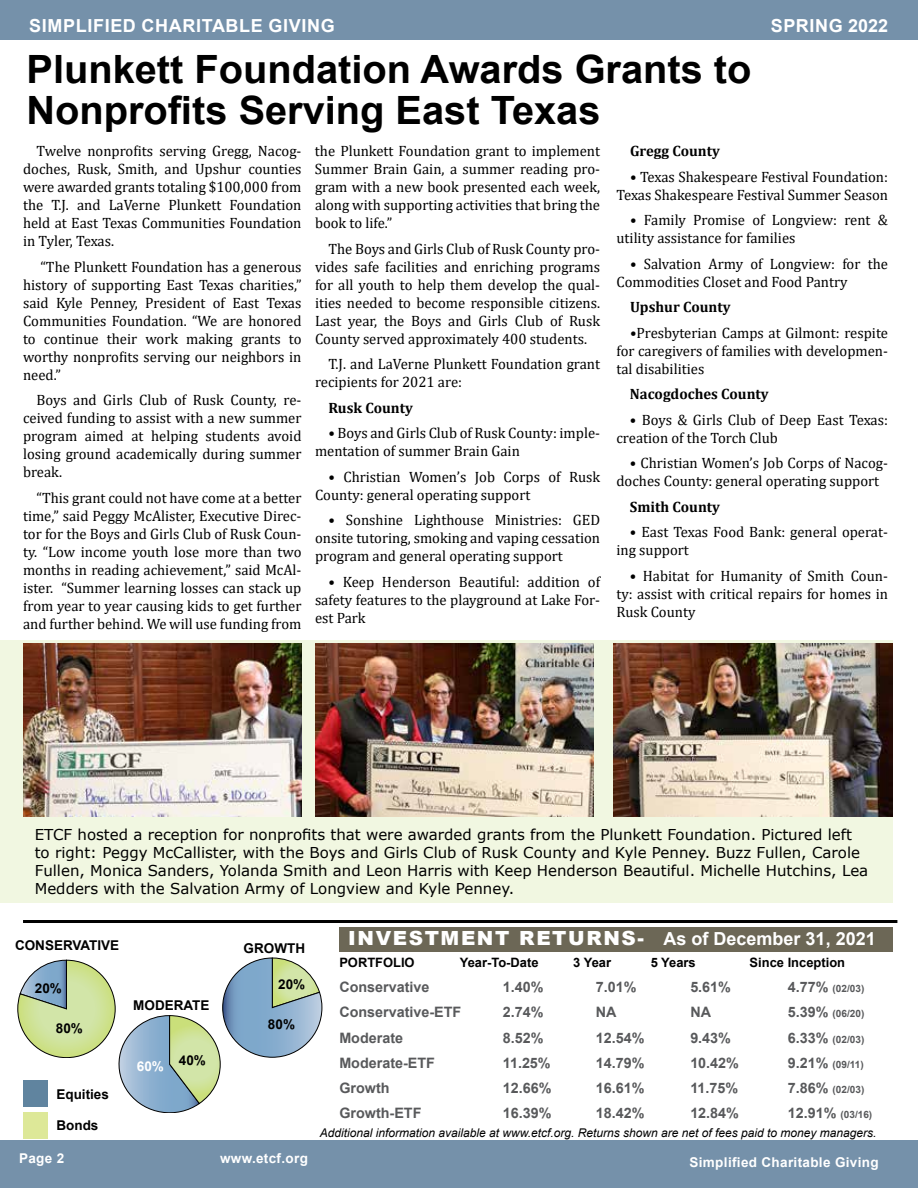
<style>
.page{position:relative;width:918px;height:1188px;background:#fff}
.page>*{position:absolute;margin:0;border:0;box-sizing:border-box;transform-origin:0 0}
.t1{font:700 39px/40.5px "Arial";color:#000}
.t2{font:700 18px "Arial";color:#fff}
.t3{font:700 18px "Arial";letter-spacing:.035em;color:#fff}
.t4{font:15px/18px "Cambria";color:#000;text-align:justify}
.t5{font:15px/18px "Verdana";color:#000}
.t6{font:700 15px "Cambria";color:#000}
.t7{font:700 14.4px "Arial";color:#58595b}
.t8{font:700 13.5px "Arial";color:#000}
.t9{font:700 13.5px "Arial";letter-spacing:.025em;color:#fff}
.t10{font:700 12.9px "Arial";color:#000}
.t11{font:italic 12px "Arial";color:#000}
.t12{font:700 10.05px "Arial";color:#58595b}
.s1{font-weight:900;font-size:19.5px}
.s2{font-size:14.4px}
</style>
<div class="page">
<div style="left:0;top:0;width:918px;height:40px;background:#7591aa"></div>
<div style="left:0;top:1141px;width:918px;height:47px;background:#7591aa"></div>
<hr style="left:23px;top:920px;width:874px;height:3px;background:#000">
<div style="left:23px;top:1112px;width:24px;height:27px;background:#dde898"></div>
<div style="left:339px;top:927px;width:554px;height:24px;background:#6c6756"></div>
<svg style="left:18px;top:958px;width:304px;height:161px"></svg>
<div style="left:0;top:641px;width:892px;height:262px;background:#f1f7e1"></div>
<img style="left:23px;top:643px;width:278px;height:174px">
<img style="left:614px;top:643px;width:278px;height:174px">
<img style="left:315px;top:643px;width:278px;height:174px">
<p class="t3" style="left:29px;top:13px;width:307px">SIMPLIFIED CHARITABLE GIVING</p>
<p class="t3" style="left:771px;top:13px;width:119px">SPRING 2022</p>
<h1 class="t1" style="left:27px;top:50px;width:726px">Plunkett Foundation Awards Grants to<br>Nonprofits Serving East Texas</h1>
<p class="t4" style="left:23px;top:142px;width:280px;text-indent:14px">Twelve nonprofits serving Gregg, Nacog&shy;doches, Rusk, Smith, and Upshur counties were awarded grants totaling $100,000 from the T.J. and LaVerne Plunkett Foundation held at East Texas Communities Foundation in Tyler, Texas.</p>
<p class="t4" style="left:23px;top:258px;width:280px;text-indent:17px">“The Plunkett Foundation has a generous history of supporting East Texas charities,” said Kyle Penney, President of East Texas Communities Foundation. “We are honored to continue their work making grants to worthy nonprofits serving our neighbors in need.”</p>
<p class="t4" style="left:23px;top:391px;width:280px;text-indent:13px">Boys and Girls Club of Rusk County, re&shy;ceived funding to assist with a new summer program aimed at helping students avoid losing ground academically during summer break.</p>
<p class="t4" style="left:23px;top:489px;width:280px;text-indent:13px">“This grant could not have come at a better time,” said Peggy McAlister, Executive Direc&shy;tor for the Boys and Girls Club of Rusk Coun&shy;ty. “Low income youth lose more than two months in reading achievement,” said McAl&shy;ister. “Summer learning losses can stack up from year to year causing kids to get further and further behind. We will use funding from</p>
<p class="t4" style="left:315px;top:142px;width:287px">the Plunkett Foundation grant to implement Summer Brain Gain, a summer reading pro&shy;gram with a new book presented each week, along with supporting activities that bring the book to life.”</p>
<p class="t4" style="left:315px;top:240px;width:287px;text-indent:13px">The Boys and Girls Club of Rusk County pro&shy;vides safe facilities and enriching programs for all youth to help them develop the qual&shy;ities needed to become responsible citizens.<br>Last year, the Boys and Girls Club of Rusk County served approximately 400 students.</p>
<p class="t4" style="left:315px;top:355px;width:287px;text-indent:13px">T.J. and LaVerne Plunkett Foundation grant recipients for 2021 are:</p>
<p class="t6" style="left:328px;top:397px;width:86px">Rusk County</p>
<p class="t4" style="left:315px;top:424px;width:287px;text-indent:13px">• Boys and Girls Club of Rusk County: imple&shy;mentation of summer Brain Gain</p>
<p class="t4" style="left:315px;top:468px;width:287px;text-indent:13px">• Christian Women’s Job Corps of Rusk<br>County: general operating support</p>
<p class="t4" style="left:315px;top:511px;width:287px;text-indent:13px">• Sonshine Lighthouse Ministries: GED onsite tutoring, smoking and vaping cessation program and general operating support</p>
<p class="t4" style="left:315px;top:573px;width:287px;text-indent:13px">• Keep Henderson Beautiful: addition of safety features to the playground at Lake For&shy;est Park</p>
<p class="t6" style="left:630px;top:141px;width:91px">Gregg County</p>
<p class="t4" style="left:617px;top:168px;width:273px;text-align:right">• Texas Shakespeare Festival Foundation:<br>Texas Shakespeare Festival Summer Season</p>
<p class="t4" style="left:617px;top:211px;width:273px;text-indent:13px">• Family Promise of Longview: rent &amp; utility assistance for families</p>
<p class="t4" style="left:617px;top:255px;width:273px;text-indent:13px">• Salvation Army of Longview: for the<br>Commodities Closet and Food Pantry</p>
<p class="t6" style="left:630px;top:297px;width:102px">Upshur County</p>
<p class="t4" style="left:616px;top:324px;width:273px;text-indent:14px">•Presbyterian Camps at Gilmont: respite for caregivers of families with developmen&shy;tal disabilities</p>
<p class="t6" style="left:630px;top:384px;width:140px">Nacogdoches County</p>
<p class="t4" style="left:616px;top:411px;width:273px;text-indent:13px">• Boys &amp; Girls Club of Deep East Texas: creation of the Torch Club</p>
<p class="t4" style="left:616px;top:454px;width:273px;text-indent:13px">• Christian Women’s Job Corps of Nacog&shy;doches County: general operating support</p>
<p class="t6" style="left:630px;top:496px;width:92px">Smith County</p>
<p class="t4" style="left:616px;top:523px;width:273px;text-indent:13px">• East Texas Food Bank: general operat&shy;ing support</p>
<p class="t4" style="left:616px;top:567px;width:273px;text-indent:13px">• Habitat for Humanity of Smith Coun&shy;ty: assist with critical repairs for homes in Rusk County</p>
<p class="t5" style="left:35px;top:826px;width:835px">ETCF hosted a reception for nonprofits that were awarded grants from the Plunkett Foundation. Pictured left to right: Peggy McCallister, with the Boys and Girls Club of Rusk County and Kyle Penney. Buzz Fullen, Carole Fullen, Monica Sanders, Yolanda Smith and Leon Harris with Keep Henderson Beautiful. Michelle Hutchins, Lea Medders with the Salvation Army of Longview and Kyle Penney.</p>
<p class="t8" style="left:15px;top:936px;width:106px">CONSERVATIVE</p>
<p class="t8" style="left:244px;top:939px;width:63px">GROWTH</p>
<p class="t8" style="left:278px;top:975px;width:29px">20%</p>
<p class="t8" style="left:268px;top:1015px;width:29px">80%</p>
<p class="t8" style="left:35px;top:979px;width:29px">20%</p>
<p class="t8" style="left:133px;top:996px;width:78px">MODERATE</p>
<p class="t8" style="left:56px;top:1018px;width:29px">80%</p>
<p class="t8" style="left:56px;top:1085px;width:54px">Equities</p>
<p class="t8" style="left:56px;top:1116px;width:43px">Bonds</p>
<p class="t9" style="left:137px;top:1057px;width:29px">60%</p>
<p class="t8" style="left:179px;top:1050px;width:29px">40%</p>
<p class="t9" style="left:19px;top:1149px;width:47px">Page 2</p>
<p class="t9" style="left:220px;top:1149px;width:89px">www.etcf.org</p>
<p class="t2" style="left:348px;top:926px;width:529px"><span class="s1">INVESTMENT RETURNS-</span> As of December 31, 2021</p>
<p class="t10" style="left:339px;top:954px;width:77px">PORTFOLIO</p>
<p class="t10" style="left:460px;top:954px;width:80px">Year-To-Date</p>
<p class="t10" style="left:573px;top:954px;width:39px">3 Year</p>
<p class="t10" style="left:651px;top:954px;width:47px">5 Years</p>
<p class="t10" style="left:750px;top:954px;width:97px">Since Inception</p>
<p class="t7" style="left:339px;top:977px;width:92px">Conservative</p>
<p class="t7" style="left:503px;top:977px;width:42px">1.40%</p>
<p class="t7" style="left:596px;top:977px;width:42px">7.01%</p>
<p class="t7" style="left:690px;top:977px;width:42px">5.61%</p>
<p class="t12" style="left:788px;top:982px;width:78px"><span class="s2">4.77%</span> (02/03)</p>
<p class="t7" style="left:339px;top:1002px;width:124px">Conservative-ETF</p>
<p class="t7" style="left:503px;top:1002px;width:42px">2.74%</p>
<p class="t7" style="left:596px;top:1002px;width:22px">NA</p>
<p class="t7" style="left:690px;top:1002px;width:22px">NA</p>
<p class="t12" style="left:788px;top:1007px;width:78px"><span class="s2">5.39%</span> (06/20)</p>
<p class="t7" style="left:339px;top:1027px;width:65px">Moderate</p>
<p class="t7" style="left:503px;top:1027px;width:42px">8.52%</p>
<p class="t7" style="left:596px;top:1027px;width:50px">12.54%</p>
<p class="t7" style="left:690px;top:1027px;width:42px">9.43%</p>
<p class="t12" style="left:788px;top:1032px;width:78px"><span class="s2">6.33%</span> (02/03)</p>
<p class="t7" style="left:339px;top:1053px;width:97px">Moderate-ETF</p>
<p class="t7" style="left:503px;top:1053px;width:49px">11.25%</p>
<p class="t7" style="left:596px;top:1053px;width:50px">14.79%</p>
<p class="t7" style="left:690px;top:1053px;width:50px">10.42%</p>
<p class="t12" style="left:788px;top:1057px;width:77px"><span class="s2">9.21%</span> (09/11)</p>
<p class="t7" style="left:339px;top:1078px;width:52px">Growth</p>
<p class="t7" style="left:503px;top:1078px;width:50px">12.66%</p>
<p class="t7" style="left:596px;top:1078px;width:50px">16.61%</p>
<p class="t7" style="left:690px;top:1078px;width:49px">11.75%</p>
<p class="t12" style="left:788px;top:1082px;width:78px"><span class="s2">7.86%</span> (02/03)</p>
<p class="t7" style="left:339px;top:1103px;width:84px">Growth-ETF</p>
<p class="t7" style="left:503px;top:1103px;width:50px">16.39%</p>
<p class="t7" style="left:596px;top:1103px;width:50px">18.42%</p>
<p class="t7" style="left:690px;top:1103px;width:50px">12.84%</p>
<p class="t12" style="left:788px;top:1108px;width:86px"><span class="s2">12.91%</span> (03/16)</p>
<p class="t9" style="left:690px;top:1152px;width:191px">Simplified Charitable Giving</p>
<p class="t11" style="left:320px;top:1125px;width:558px">Additional information available at www.etcf.org. Returns shown are net of fees paid to money managers.</p>
</div>
